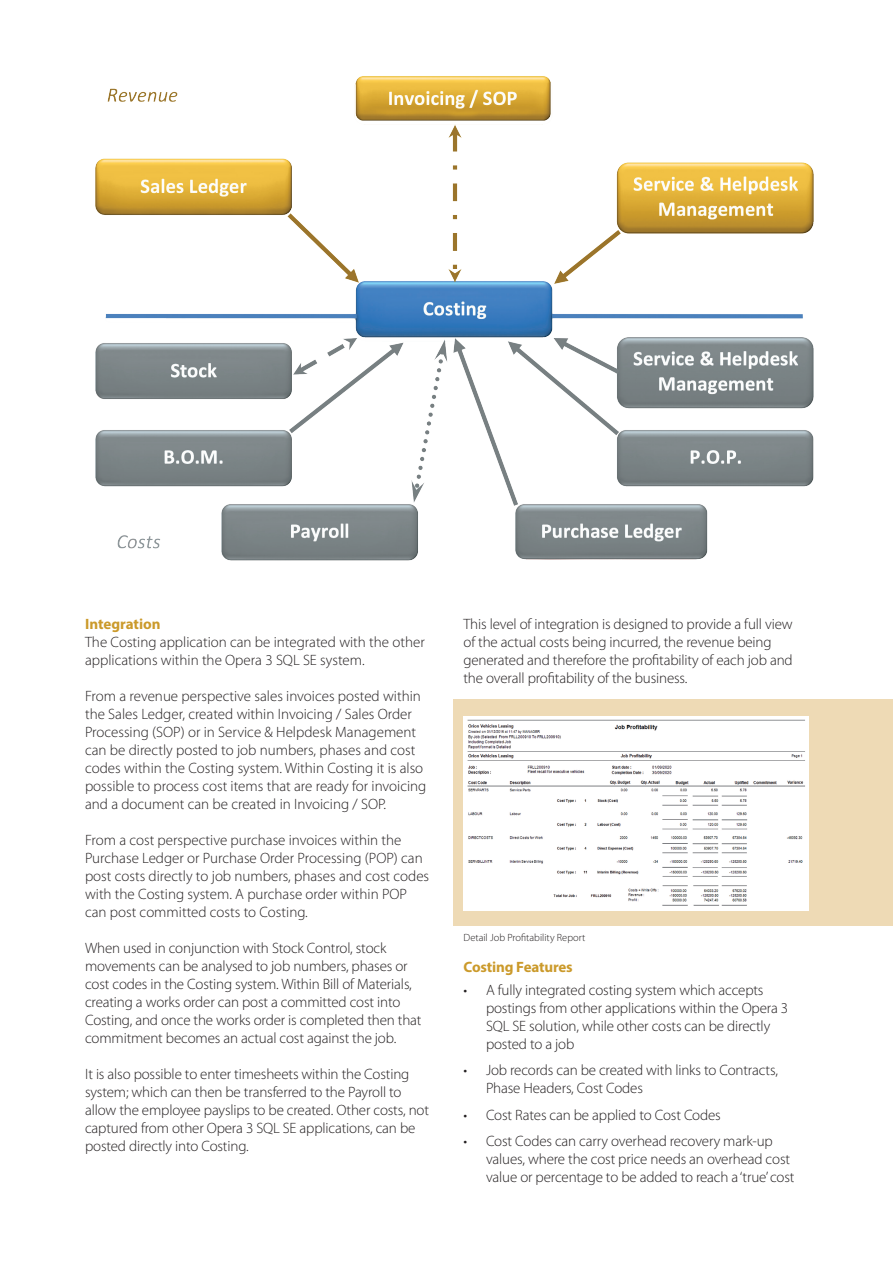
<style>
.page{position:relative;width:893px;height:1263px;background:#fff}
.page>*{position:absolute;margin:0;border:0;box-sizing:border-box;transform-origin:0 0}
.t1{font:300 15px/18px "Myriad Pro";letter-spacing:-.01em;color:#231f20}
.t2{font:700 15px "Myriad Pro";letter-spacing:-.01em;color:#cb9a2b}
.t3{font:300 10.5px "Myriad Pro";color:#231f20}
</style>
<div class="page">
<div style="left:453px;top:699px;width:440px;height:226px;background:#eedab5"></div>
<img style="left:463px;top:716px;width:346px;height:194px">
<img style="left:95px;top:76px;width:719px;height:485px">
<p class="t2" style="left:85px;top:614px;width:77px">Integration</p>
<p class="t1" style="left:85px;top:633px;width:341px">The Costing application can be integrated with the other applications within the Opera 3 SQL SE system.</p>
<p class="t1" style="left:85px;top:687px;width:343px">From a revenue perspective sales invoices posted within the Sales Ledger, created within Invoicing / Sales Order Processing (SOP) or in Service &amp; Helpdesk Management can be directly posted to job numbers, phases and cost codes within the Costing system. Within Costing it is also possible to process cost items that are ready for invoicing and a document can be created in Invoicing / SOP.</p>
<p class="t1" style="left:85px;top:831px;width:346px">From a cost perspective purchase invoices within the Purchase Ledger or Purchase Order Processing (POP) can post costs directly to job numbers, phases and cost codes with the Costing system. A purchase order within POP can post committed costs to Costing.</p>
<p class="t1" style="left:85px;top:939px;width:338px">When used in conjunction with Stock Control, stock movements can be analysed to job numbers, phases or cost codes in the Costing system. Within Bill of Materials, creating a works order can post a committed cost into Costing, and once the works order is completed then that commitment becomes an actual cost against the job.</p>
<p class="t1" style="left:85px;top:1065px;width:345px">It is also possible to enter timesheets within the Costing system; which can then be transferred to the Payroll to allow the employee payslips to be created. Other costs, not captured from other Opera 3 SQL SE applications, can be posted directly into Costing.</p>
<p class="t1" style="left:463px;top:615px;width:331px">This level of integration is designed to provide a full view of the actual costs being incurred, the revenue being generated and therefore the profitability of each job and the overall profitability of the business.</p>
<p class="t3" style="left:463px;top:931px;width:123px">Detail Job Profitability Report</p>
<p class="t2" style="left:463px;top:957px;width:111px">Costing Features</p>
<p class="t1" style="left:486px;top:980px;width:304px;text-indent:-22px">• A fully integrated costing system which accepts postings from other applications within the Opera 3<br>SQL SE solution, while other costs can be directly posted to a job</p>
<p class="t1" style="left:486px;top:1061px;width:293px;text-indent:-22px">• Job records can be created with links to Contracts,<br>Phase Headers, Cost Codes</p>
<p class="t1" style="left:463px;top:1105px;width:259px">• Cost Rates can be applied to Cost Codes</p>
<p class="t1" style="left:486px;top:1132px;width:310px;text-indent:-22px">• Cost Codes can carry overhead recovery mark-up values, where the cost price needs an overhead cost value or percentage to be added to reach a ‘true’ cost</p>
</div>
